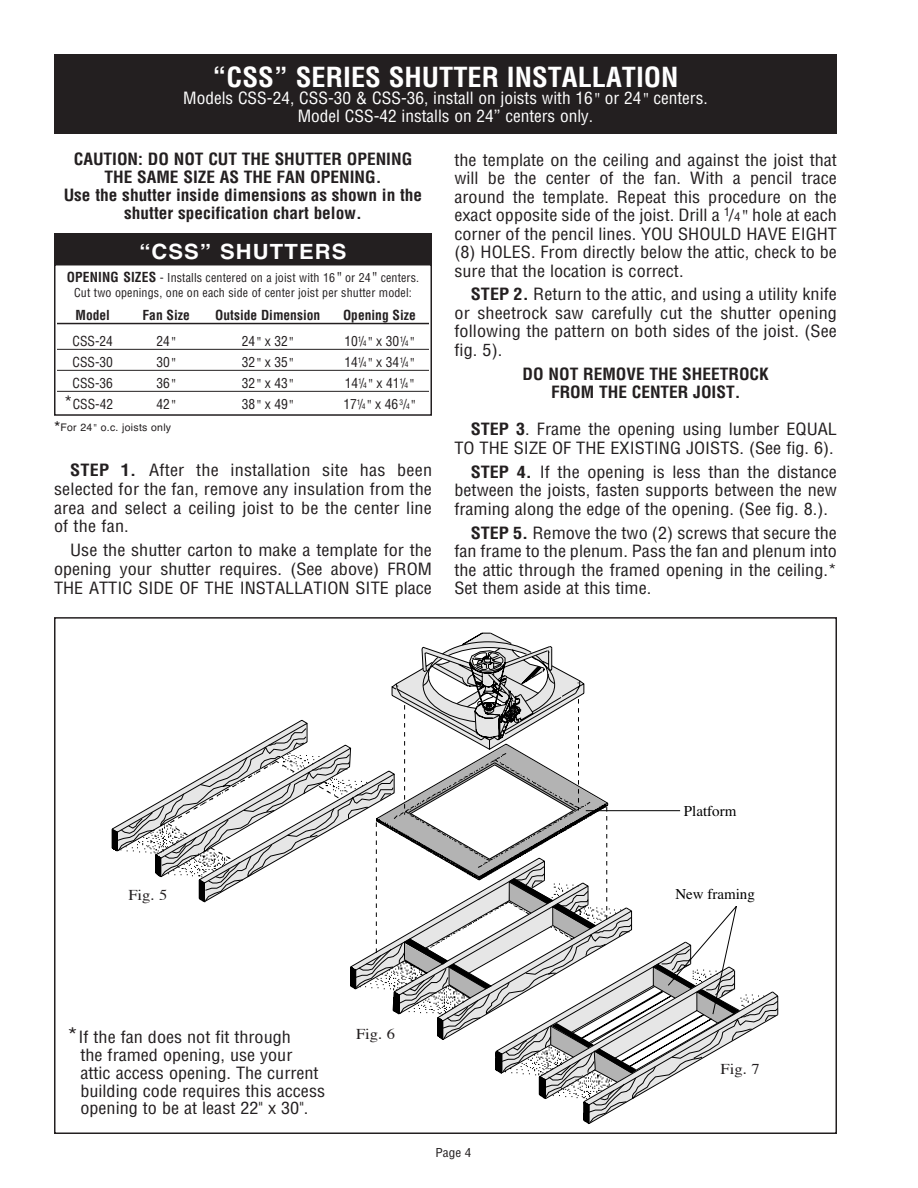
<style>
.page{position:relative;width:918px;height:1188px;background:#fff}
.page>*{position:absolute;margin:0;border:0;box-sizing:border-box;transform-origin:0 0}
.t1{font:700 condensed 27px "Helvetica";color:#fff;scale:1.05 1}
.t2{font:700 21px "Helvetica";letter-spacing:.05em;color:#fff;scale:1.05 1}
.t3{font:condensed 16.5px/18.5px "Helvetica";color:#231f20;text-align:justify;scale:1.1 1}
.t4{font:700 condensed 16.5px/17.9px "Helvetica";color:#231f20;text-align:center;scale:1.05 1}
.t5{font:condensed 16.5px/17.9px "Helvetica";color:#fff;text-align:center;scale:1.05 1}
.t6{font:15px "Times";color:#000}
.t7{font:15px "Times";color:#231f20;scale:1.1 1}
.t8{font:condensed 13.5px "Helvetica";color:#231f20}
.t9{font:700 condensed 13.5px "Helvetica";color:#231f20}
.t10{font:condensed 12px/15px "Helvetica";letter-spacing:.01em;color:#231f20;text-align:center}
.t11{font:condensed 12px "Helvetica";letter-spacing:.01em;color:#231f20;scale:1.1 1}
.t12{font:10.5px "Helvetica";letter-spacing:.025em;color:#231f20}
.s1{font-family:"Times";font-style:italic;font-stretch:normal}
.s2{font-size:11.55px}
.s3{font-weight:700}
.s4{font-weight:700;font-size:13.5px}
.s5{font-family:"Times";font-style:italic;font-stretch:normal;font-size:15px}
.s6{font-size:7.5px}
.s7{font-size:18px}
.s8{font-size:16.5px}
.s9{font-family:"Times";font-style:italic}
.s10{font-size:21px}
</style>
<div class="page">
<div style="left:54px;top:54px;width:783px;height:80px;background:#231f20"></div>
<hr style="left:57px;top:323px;width:372px;height:1px;background:#231f20">
<hr style="left:57px;top:349px;width:372px;height:1px;background:#231f20">
<hr style="left:57px;top:370px;width:372px;height:1px;background:#231f20">
<hr style="left:57px;top:391px;width:372px;height:1px;background:#231f20">
<div style="left:54px;top:264px;width:378px;height:152px;border:2px solid #231f20"></div>
<svg style="left:113px;top:632px;width:478px;height:492px"></svg>
<svg style="left:167px;top:698px;width:424px;height:30px"></svg>
<svg style="left:117px;top:728px;width:661px;height:395px"></svg>
<div style="left:54px;top:234px;width:378px;height:30px;background:#231f20"></div>
<h1 class="t1" style="left:212px;top:60px;width:445px">“CSS” SERIES SHUTTER INSTALLATION</h1>
<p class="t5" style="left:183px;top:89px;width:501px">Models CSS-24, CSS-30 &amp; CSS-36, install on joists with 16<span class="s1">"</span> or 24<span class="s1">"</span> centers.<br>Model CSS-42 installs on 24” centers only.</p>
<p class="t4" style="left:64px;top:150px;width:343px">CAUTION: DO NOT CUT THE SHUTTER OPENING THE SAME SIZE AS THE FAN OPENING.<br>Use the shutter inside dimensions as shown in the shutter specification chart below.</p>
<p class="t3" style="left:454px;top:150px;width:349px">the template on the ceiling and against the joist that will be the center of the fan. With a pencil trace around the template. Repeat this procedure on the exact opposite side of the joist. Drill a <sup>1</sup>/<span class="s2">4</span><span class="s1">"</span> hole at each corner of the pencil lines. YOU SHOULD HAVE EIGHT (8) HOLES. From directly below the attic, check to be sure that the location is correct.</p>
<p class="t3" style="left:455px;top:285px;width:349px;text-indent:16px"><span class="s3">STEP 2.</span> Return to the attic, and using a utility knife or sheetrock saw carefully cut the shutter opening following the pattern on both sides of the joist. (See fig. 5).</p>
<p class="t4" style="left:523px;top:364px;width:236px;line-height:18.5px">DO NOT REMOVE THE SHEETROCK<br>FROM THE CENTER JOIST.</p>
<p class="t3" style="left:454px;top:420px;width:349px;text-align:right"><span class="s3">STEP 3</span>. Frame the opening using lumber EQUAL<br>TO THE SIZE OF THE EXISTING JOISTS. (See fig. 6).</p>
<p class="t3" style="left:454px;top:462px;width:349px;text-indent:16px"><span class="s3">STEP 4.</span> If the opening is less than the distance between the joists, fasten supports between the new framing along the edge of the opening. (See fig. 8.).</p>
<p class="t3" style="left:454px;top:523px;width:349px;text-indent:16px"><span class="s3">STEP 5.</span> Remove the two (2) screws that secure the fan frame to the plenum. Pass the fan and plenum into the attic through the framed opening in the ceiling.* Set them aside at this time.</p>
<p class="t2" style="left:139px;top:239px;width:199px">“CSS” SHUTTERS</p>
<p class="t10" style="left:67px;top:270px;width:354px"><span class="s4">OPENING SIZES</span> - Installs centered on a joist with 16<span class="s5">"</span> or 24<span class="s5">"</span> centers.<br>Cut two openings, one on each side of center joist per shutter model:</p>
<p class="t9" style="left:76px;top:307px;width:36px">Model</p>
<p class="t9" style="left:143px;top:307px;width:49px">Fan Size</p>
<p class="t9" style="left:215px;top:307px;width:106px">Outside Dimension</p>
<p class="t9" style="left:343px;top:307px;width:74px">Opening Size</p>
<p class="t8" style="left:72px;top:333px;width:42px">CSS-24</p>
<p class="t8" style="left:157px;top:333px;width:21px">24<span class="s1">"</span></p>
<p class="t8" style="left:242px;top:333px;width:53px">24<span class="s1">"</span> x 32<span class="s1">"</span></p>
<p class="t8" style="left:344px;top:333px;width:71px">10<sup>1</sup>/<span class="s6">4</span><span class="s1">"</span> x 30<sup>1</sup>/<span class="s6">4</span><span class="s1">"</span></p>
<p class="t8" style="left:73px;top:354px;width:42px">CSS-30</p>
<p class="t8" style="left:157px;top:354px;width:21px">30<span class="s1">"</span></p>
<p class="t8" style="left:242px;top:354px;width:53px">32<span class="s1">"</span> x 35<span class="s1">"</span></p>
<p class="t8" style="left:344px;top:354px;width:71px">14<sup>1</sup>/<span class="s6">4</span><span class="s1">"</span> x 34<sup>1</sup>/<span class="s6">4</span><span class="s1">"</span></p>
<p class="t8" style="left:73px;top:375px;width:42px">CSS-36</p>
<p class="t8" style="left:157px;top:375px;width:21px">36<span class="s1">"</span></p>
<p class="t8" style="left:242px;top:375px;width:53px">32<span class="s1">"</span> x 43<span class="s1">"</span></p>
<p class="t8" style="left:345px;top:375px;width:71px">14<sup>1</sup>/<span class="s6">4</span><span class="s1">"</span> x 41<sup>1</sup>/<span class="s6">4</span><span class="s1">"</span></p>
<p class="t8" style="left:64px;top:396px;width:51px"><span class="s7">*</span>CSS-42</p>
<p class="t8" style="left:157px;top:396px;width:21px">42<span class="s1">"</span></p>
<p class="t8" style="left:242px;top:396px;width:53px">38<span class="s1">"</span> x 49<span class="s1">"</span></p>
<p class="t8" style="left:343px;top:396px;width:73px">17<sup>1</sup>/<span class="s6">4</span><span class="s1">"</span> x 46 <sup>3</sup>/<span class="s6">4</span><span class="s1">"</span></p>
<p class="t12" style="left:54px;top:418px;width:119px"><span class="s8">*</span>For 24<span class="s9">"</span> o.c. joists only</p>
<p class="t3" style="left:54px;top:460px;width:345px;text-indent:16px"><span class="s3">STEP 1.</span> After the installation site has been selected for the fan, remove any insulation from the area and select a ceiling joist to be the center line of the fan.</p>
<p class="t3" style="left:54px;top:541px;width:345px;text-indent:16px">Use the shutter carton to make a template for the opening your shutter requires. (See above) FROM THE ATTIC SIDE OF THE INSTALLATION SITE place</p>
<p class="t6" style="left:684px;top:802px;width:54px">Platform</p>
<p class="t7" style="left:128px;top:886px;width:37px">Fig. 5</p>
<p class="t6" style="left:675px;top:884px;width:81px">New framing</p>
<p class="t3" style="left:80px;top:1028px;width:224px;line-height:17.9px;text-align:left;text-indent:-13px"><span class="s10">*</span>If the fan does not fit through<br>the framed opening, use your attic access opening. The current building code requires this access opening to be at least 22" x 30".</p>
<p class="t7" style="left:356px;top:1025px;width:37px">Fig. 6</p>
<p class="t11" style="left:436px;top:1145px;width:34px">Page 4</p>
<p class="t7" style="left:721px;top:1060px;width:37px">Fig. 7</p>
</div>
